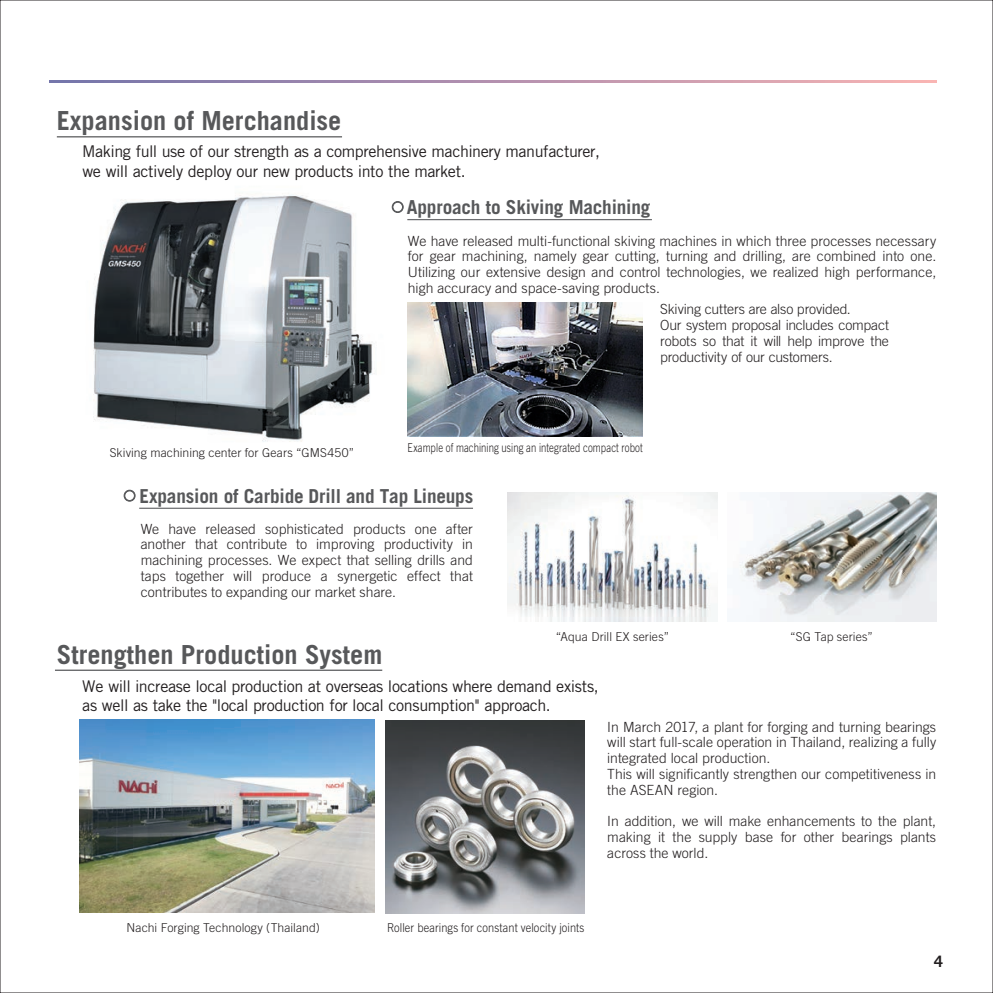
<style>
.page{position:relative;width:993px;height:993px;background:#fff}
.page>*{position:absolute;margin:0;border:0;box-sizing:border-box;transform-origin:0 0}
.t1{font:700 26.25px "Trade Gothic LT Std";color:#57585a}
.t2{font:700 19.25px "Trade Gothic LT Std";letter-spacing:-.01em;color:#57585a}
.t3{font:16.1px/19.2px "Trade Gothic LT Std";letter-spacing:-.025em;color:#231f20}
.t4{font:700 15.75px "Trade Gothic";color:#231f20}
.t5{font:300 14px/15.8px "Trade Gothic LT Std";color:#231f20;text-align:justify}
.t6{font:300 12.25px "Trade Gothic";letter-spacing:.01em;color:#231f20}
.t7{font:300 12.25px "Trade Gothic";letter-spacing:.01em;color:#231f20;scale:.78 1}
.t8{font:300 12.25px "Trade Gothic";letter-spacing:.01em;color:#231f20;scale:.9 1}
</style>
<div class="page">
<svg style="left:50px;top:80px;width:885px;height:3px;background:#b492ae"></svg>
<img style="left:80px;top:719px;width:295px;height:193px">
<img style="left:93px;top:195px;width:282px;height:247px">
<hr style="left:57px;top:136px;width:285px;height:1px;background:#57585a">
<hr style="left:55px;top:669px;width:327px;height:1px;background:#57585a">
<img style="left:408px;top:303px;width:234px;height:133px">
<img style="left:386px;top:720px;width:198px;height:193px">
<svg style="left:392px;top:201px;width:11px;height:11px"></svg>
<div style="left:393px;top:202px;width:9px;height:10px;border:1px solid #57585a;border-radius:50%"></div>
<div style="left:392px;top:201px;width:11px;height:11px;border:1px solid #57585a;border-radius:50%"></div>
<hr style="left:407px;top:219px;width:244px;height:1px;background:#6c6d70">
<svg style="left:124px;top:490px;width:11px;height:11px"></svg>
<div style="left:125px;top:490px;width:9px;height:10px;border:1px solid #57585a;border-radius:50%"></div>
<div style="left:124px;top:490px;width:11px;height:11px;border:1px solid #57585a;border-radius:50%"></div>
<hr style="left:139px;top:507px;width:334px;height:1px;background:#6c6d70">
<img style="left:507px;top:492px;width:209px;height:129px">
<img style="left:740px;top:492px;width:195px;height:129px">
<h1 class="t1" style="left:57px;top:111px;width:286px">Expansion of Merchandise</h1>
<p class="t3" style="left:82px;top:143px;width:519px">Making full use of our strength as a comprehensive machinery manufacturer, we will actively deploy our new products into the market.</p>
<h2 class="t2" style="left:407px;top:200px;width:245px">Approach to Skiving Machining</h2>
<p class="t5" style="left:408px;top:234px;width:529px">We have released multi-functional skiving machines in which three processes necessary for gear machining, namely gear cutting, turning and drilling, are combined into one.<br>Utilizing our extensive design and control technologies, we realized high performance, high accuracy and space-saving products.</p>
<p class="t5" style="left:660px;top:303px;width:230px;text-align:left">Skiving cutters are also provided.<br>Our system proposal includes compact robots so that it will help improve the productivity of our customers.</p>
<p class="t6" style="left:110px;top:448px;width:246px">Skiving machining center for Gears “GMS450”</p>
<p class="t7" style="left:407px;top:443px;width:303px">Example of machining using an integrated compact robot</p>
<h2 class="t2" style="left:140px;top:488px;width:335px">Expansion of Carbide Drill and Tap Lineups</h2>
<p class="t5" style="left:141px;top:521px;width:334px">We have released sophisticated products one after another that contribute to improving productivity in machining processes. We expect that selling drills and taps together will produce a synergetic effect that contributes to expanding our market share.</p>
<p class="t6" style="left:555px;top:631px;width:115px">“Aqua Drill EX series”</p>
<h1 class="t1" style="left:57px;top:644px;width:327px">Strengthen Production System</h1>
<p class="t3" style="left:82px;top:677px;width:518px">We will increase local production at overseas locations where demand exists, as well as take the "local production for local consumption" approach.</p>
<p class="t6" style="left:790px;top:631px;width:84px">“SG Tap series”</p>
<p class="t5" style="left:607px;top:719px;width:330px;text-align:left">In March 2017, a plant for forging and turning bearings will start full-scale operation in Thailand, realizing a fully integrated local production.<br>This will significantly strengthen our competitiveness in the ASEAN region.</p>
<p class="t5" style="left:607px;top:814px;width:330px">In addition, we will make enhancements to the plant, making it the supply base for other bearings plants across the world.</p>
<p class="t6" style="left:126px;top:922px;width:195px">Nachi Forging Technology (Thailand)</p>
<p class="t8" style="left:387px;top:922px;width:221px">Roller bearings for constant velocity joints</p>
<p class="t4" style="left:933px;top:951px;width:10px">4</p>
</div>
